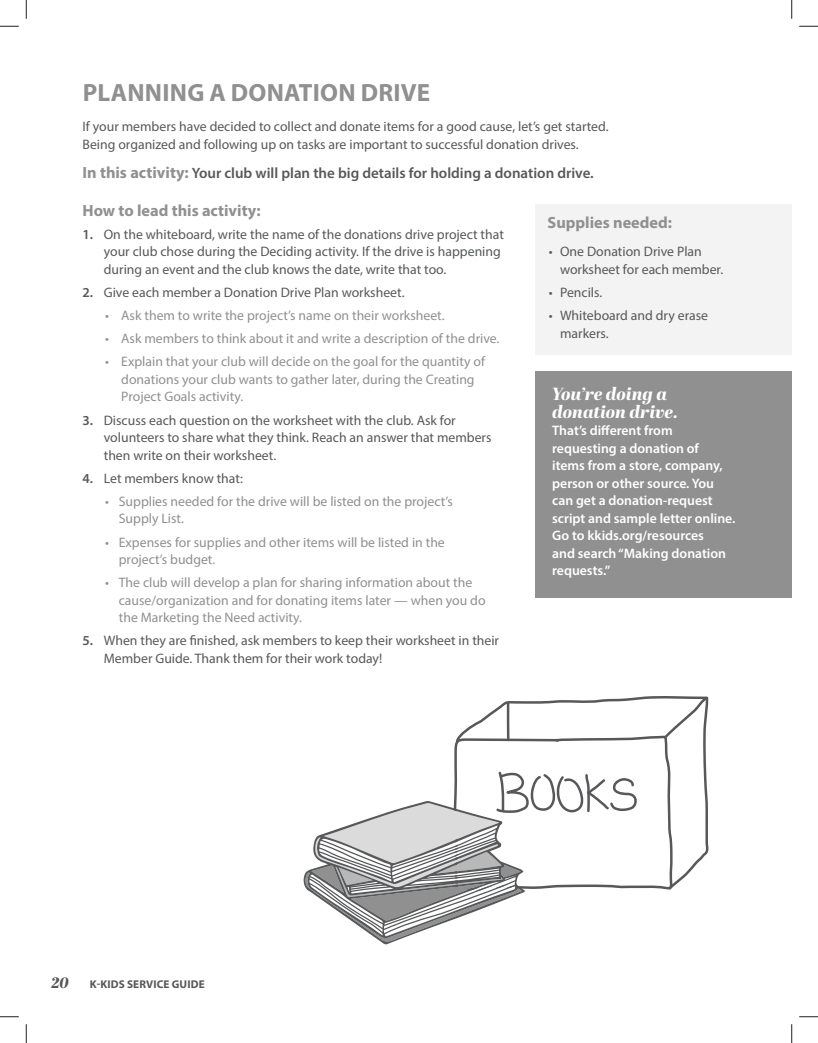
<style>
.page{position:relative;width:818px;height:1043px;background:#fff}
.page>*{position:absolute;margin:0;border:0;box-sizing:border-box;transform-origin:0 0}
.t1{font:700 25px "Myriad Pro";letter-spacing:.01em;color:#909090}
.t2{font:italic 800 17.5px/17.5px "Abril Display";color:#fff}
.t3{font:700 16.25px "Myriad Pro";color:#909090}
.t4{font:600 15px "Myriad Pro";color:#57585a}
.t5{font:13.75px/17.5px "Myriad Pro";color:#57585a}
.t6{font:13.75px/17.5px "Myriad Pro";color:#909090}
.t7{font:600 13.75px/17.5px "Myriad Pro";color:#fff}
.t8{font:700 11.25px "Myriad Pro";letter-spacing:.01em;color:#57585a}
.s1{font-weight:700;font-size:16.25px;color:#909090}
.s2{font-weight:600}
.s3{font-family:"Abril Display";font-weight:800;font-style:italic;font-size:15px}
</style>
<div class="page">
<div style="left:534px;top:371px;width:257px;height:226px;background:#909090"></div>
<div style="left:534px;top:204px;width:257px;height:151px;background:#f3f3f3"></div>
<svg style="left:303px;top:696px;width:406px;height:248px"></svg>
<svg style="left:0;top:25px;width:19px;height:2px"></svg>
<svg style="left:799px;top:25px;width:19px;height:2px"></svg>
<svg style="left:0;top:1016px;width:19px;height:1px"></svg>
<svg style="left:799px;top:1016px;width:19px;height:1px"></svg>
<svg style="left:25px;top:0;width:2px;height:19px"></svg>
<svg style="left:25px;top:1024px;width:2px;height:18px"></svg>
<svg style="left:791px;top:0;width:1px;height:19px"></svg>
<svg style="left:791px;top:1024px;width:1px;height:18px"></svg>
<h1 class="t1" style="left:83px;top:77px;width:349px">PLANNING A DONATION DRIVE</h1>
<p class="t5" style="left:82px;top:118px;width:527px">If your members have decided to collect and donate items for a good cause, let’s get started.<br>Being organized and following up on tasks are important to successful donation drives.</p>
<p class="t4" style="left:82px;top:163px;width:512px"><span class="s1">In this activity:</span> Your club will plan the big details for holding a donation drive.</p>
<p class="t3" style="left:82px;top:200px;width:179px">How to lead this activity:</p>
<p class="t5" style="left:104px;top:225px;width:401px;text-indent:-21px"><span class="s2">1.</span> On the whiteboard, write the name of the donations drive project that your club chose during the Deciding activity. If the drive is happening during an event and the club knows the date, write that too.</p>
<p class="t5" style="left:82px;top:283px;width:323px"><span class="s2">2.</span> Give each member a Donation Drive Plan worksheet.</p>
<p class="t6" style="left:105px;top:306px;width:341px">• Ask them to write the project’s name on their worksheet.</p>
<p class="t6" style="left:105px;top:330px;width:396px">• Ask members to think about it and write a description of the drive.</p>
<p class="t6" style="left:121px;top:353px;width:365px;text-indent:-16px">• Explain that your club will decide on the goal for the quantity of donations your club wants to gather later, during the Creating<br>Project Goals activity.</p>
<p class="t5" style="left:104px;top:411px;width:389px;text-indent:-21px"><span class="s2">3.</span> Discuss each question on the worksheet with the club. Ask for volunteers to share what they think. Reach an answer that members then write on their worksheet.</p>
<p class="t5" style="left:82px;top:469px;width:162px"><span class="s2">4.</span> Let members know that:</p>
<p class="t6" style="left:119px;top:492px;width:335px;text-indent:-14px">• Supplies needed for the drive will be listed on the project’s<br>Supply List.</p>
<p class="t6" style="left:119px;top:533px;width:327px;text-indent:-14px">• Expenses for supplies and other items will be listed in the project’s budget.</p>
<p class="t6" style="left:119px;top:573px;width:368px;text-indent:-14px">• The club will develop a plan for sharing information about the cause/organization and for donating items later — when you do the Marketing the Need activity.</p>
<p class="t5" style="left:104px;top:631px;width:397px;text-indent:-21px"><span class="s2">5.</span> When they are finished, ask members to keep their worksheet in their<br>Member Guide. Thank them for their work today!</p>
<p class="t3" style="left:547px;top:211px;width:126px">Supplies needed:</p>
<p class="t5" style="left:560px;top:243px;width:165px;text-indent:-11px">• One Donation Drive Plan worksheet for each member.</p>
<p class="t5" style="left:548px;top:283px;width:55px">• Pencils.</p>
<p class="t5" style="left:560px;top:306px;width:149px;text-indent:-11px">• Whiteboard and dry erase markers.</p>
<p class="t2" style="left:552px;top:386px;width:127px">You’re doing a donation drive.</p>
<p class="t7" style="left:552px;top:421px;width:185px">That’s different from requesting a donation of<br>items from a store, company, person or other source. You can get a donation-request script and sample letter online.<br>Go to kkids.org/resources<br>and search “Making donation requests.”</p>
<p class="t8" style="left:51px;top:977px;width:155px"><span class="s3">20</span> K-KIDS SERVICE GUIDE</p>
</div>
